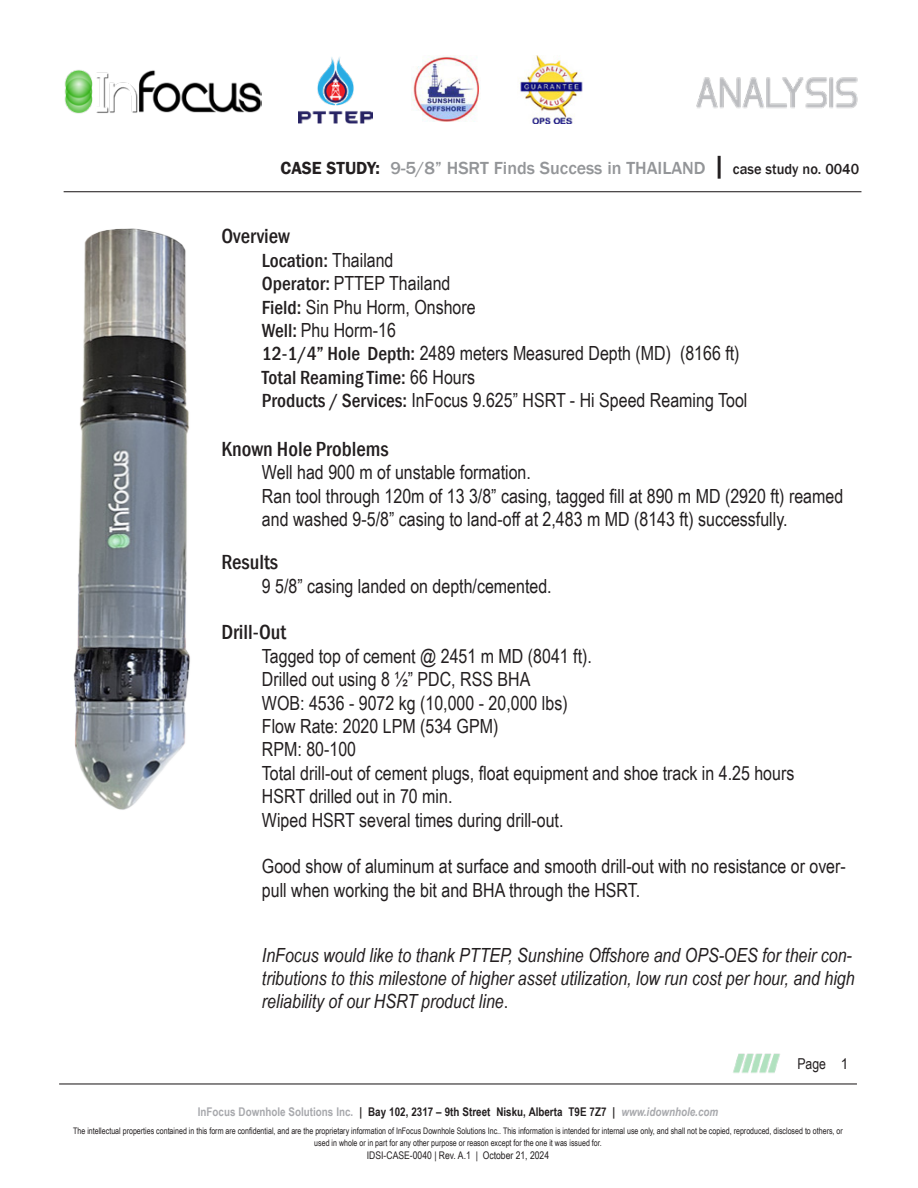
<style>
.page{position:relative;width:918px;height:1188px;background:#fff}
.page>*{position:absolute;margin:0;border:0;box-sizing:border-box;transform-origin:0 0}
.Case_Study_Title{font:500 condensed 21px "Franklin Gothic";color:#231f20}
.Case_Study_paragraph{font:19.5px/23.4px "Arial Narrow";color:#231f20}
.Case_Study_paragraph-2{font:italic 19.5px/23.4px "Arial Narrow";color:#231f20}
.Case_Study_paragraph-3{font:500 condensed 19.5px "Franklin Gothic";color:#231f20}
.t1{font:500 18px "Franklin Gothic";color:#939598}
.t2{font:15px "Arial Narrow";color:#231f20}
.t3{font:700 12px "Arial Narrow";color:#231f20}
.t4{font:10.5px "Arial Narrow";color:#231f20}
.t5{font:9px/12px "Arial Narrow";color:#231f20;text-align:center;scale:.96 1}
.s1{font-weight:600;color:#231f20}
.s2{font-size:27px;color:#231f20}
.s3{font-size:15px;color:#231f20}
.s4{font-family:"Arial Narrow";font-weight:400;font-stretch:normal}
.s5{font-family:"Franklin Gothic";font-weight:500;font-stretch:condensed}
.s6{font-style:normal}
.s7{font-family:"Arial"}
.s8{color:#a8a9ad}
.s9{font-style:italic;color:#a8a9ad}
</style>
<div class="page">
<hr style="left:59px;top:1083px;width:798px;height:2px;background:#231f20">
<img style="left:696px;top:77px;width:162px;height:32px">
<img style="left:733px;top:1053px;width:47px;height:20px">
<hr style="left:64px;top:191px;width:797px;height:1px;background:#231f20">
<img style="left:519px;top:56px;width:64px;height:68px">
<img style="left:298px;top:57px;width:75px;height:66px">
<img style="left:411px;top:55px;width:69px;height:67px">
<img style="left:64px;top:70px;width:197px;height:43px">
<img style="left:73px;top:228px;width:117px;height:582px">
<p class="t1" style="left:281px;top:157px;width:580px"><span class="s1">CASE STUDY:</span> 9-5/8” HSRT Finds Success in THAILAND <span class="s2">|</span> <span class="s3">case study no. 0040</span></p>
<p class="Case_Study_Title" style="left:221px;top:223px;width:70px">Overview</p>
<p class="Case_Study_paragraph-3" style="left:262px;top:248px;width:133px">Location: <span class="s4">Thailand</span></p>
<p class="Case_Study_paragraph" style="left:262px;top:271px;width:190px"><span class="s5">Operator:</span> PTTEP Thailand</p>
<p class="Case_Study_paragraph" style="left:262px;top:294px;width:215px"><span class="s5">Field:</span> Sin Phu Horm, Onshore</p>
<p class="Case_Study_paragraph" style="left:262px;top:318px;width:135px"><span class="s5">Well:</span> Phu Horm-16</p>
<p class="Case_Study_paragraph" style="left:262px;top:341px;width:479px"><span class="s5">12-1/4” Hole Depth:</span> 2489 meters Measured Depth (MD) (8166 ft)</p>
<p class="Case_Study_paragraph-3" style="left:262px;top:365px;width:215px">Total Reaming Time: <span class="s4">66 Hours</span></p>
<p class="Case_Study_paragraph" style="left:262px;top:388px;width:487px"><span class="s5">Products / Services:</span> InFocus 9.625” HSRT - Hi Speed Reaming Tool</p>
<p class="Case_Study_Title" style="left:221px;top:435px;width:169px">Known Hole Problems</p>
<p class="Case_Study_paragraph" style="left:262px;top:460px;width:583px">Well had 900 m of unstable formation.<br>Ran tool through 120m of 13 3/8” casing, tagged fill at 890 m MD (2920 ft) reamed and washed 9-5/8” casing to land-off at 2,483 m MD (8143 ft) successfully.</p>
<p class="Case_Study_Title" style="left:221px;top:548px;width:58px">Results</p>
<p class="Case_Study_paragraph" style="left:262px;top:573px;width:291px">9 5/8” casing landed on depth/cemented.</p>
<p class="Case_Study_Title" style="left:221px;top:619px;width:66px">Drill-Out</p>
<p class="Case_Study_paragraph" style="left:262px;top:644px;width:332px">Tagged top of cement @ 2451 m MD (8041 ft).</p>
<p class="Case_Study_paragraph" style="left:262px;top:667px;width:270px">Drilled out using 8 ½” PDC, RSS BHA</p>
<p class="Case_Study_paragraph" style="left:262px;top:690px;width:307px">WOB: 4536 - 9072 kg (10,000 - 20,000 lbs)</p>
<p class="Case_Study_paragraph" style="left:262px;top:714px;width:238px">Flow Rate: 2020 LPM (534 GPM)</p>
<p class="Case_Study_paragraph" style="left:262px;top:737px;width:96px">RPM: 80-100</p>
<p class="Case_Study_paragraph" style="left:262px;top:761px;width:534px">Total drill-out of cement plugs, float equipment and shoe track in 4.25 hours</p>
<p class="Case_Study_paragraph" style="left:262px;top:784px;width:192px">HSRT drilled out in 70 min.</p>
<p class="Case_Study_paragraph" style="left:262px;top:807px;width:303px">Wiped HSRT several times during drill-out.</p>
<p class="Case_Study_paragraph" style="left:262px;top:854px;width:585px">Good show of aluminum at surface and smooth drill-out with no resistance or over&shy;pull when working the bit and BHA through the HSRT.</p>
<p class="Case_Study_paragraph-2" style="left:262px;top:943px;width:594px">InFocus would like to thank PTTEP, Sunshine Offshore and OPS-OES for their con&shy;tributions to this milestone of higher asset utilization, low run cost per hour, and high reliability of our HSRT product line<span class="s6">.</span></p>
<p class="t2" style="left:797px;top:1053px;width:53px">Page <span class="s7">1</span></p>
<p class="t3" style="left:198px;top:1102px;width:522px"><span class="s8">InFocus Downhole Solutions Inc.</span> | Bay 102, 2317 – 9th Street Nisku, Alberta T9E 7Z7 | <span class="s9">www.idownhole.com</span></p>
<p class="t5" style="left:73px;top:1125px;width:803px">The intellectual properties contained in this form are confidential, and are the proprietary information of InFocus Downhole Solutions Inc.. This information is intended for internal use only, and shall not be copied, reproduced, disclosed to others, or used in whole or in part for any other purpose or reason except for the one it was issued for.</p>
<p class="t4" style="left:367px;top:1147px;width:184px">IDSI-CASE-0040 | Rev. A.1 | October 21, 2024</p>
</div>
